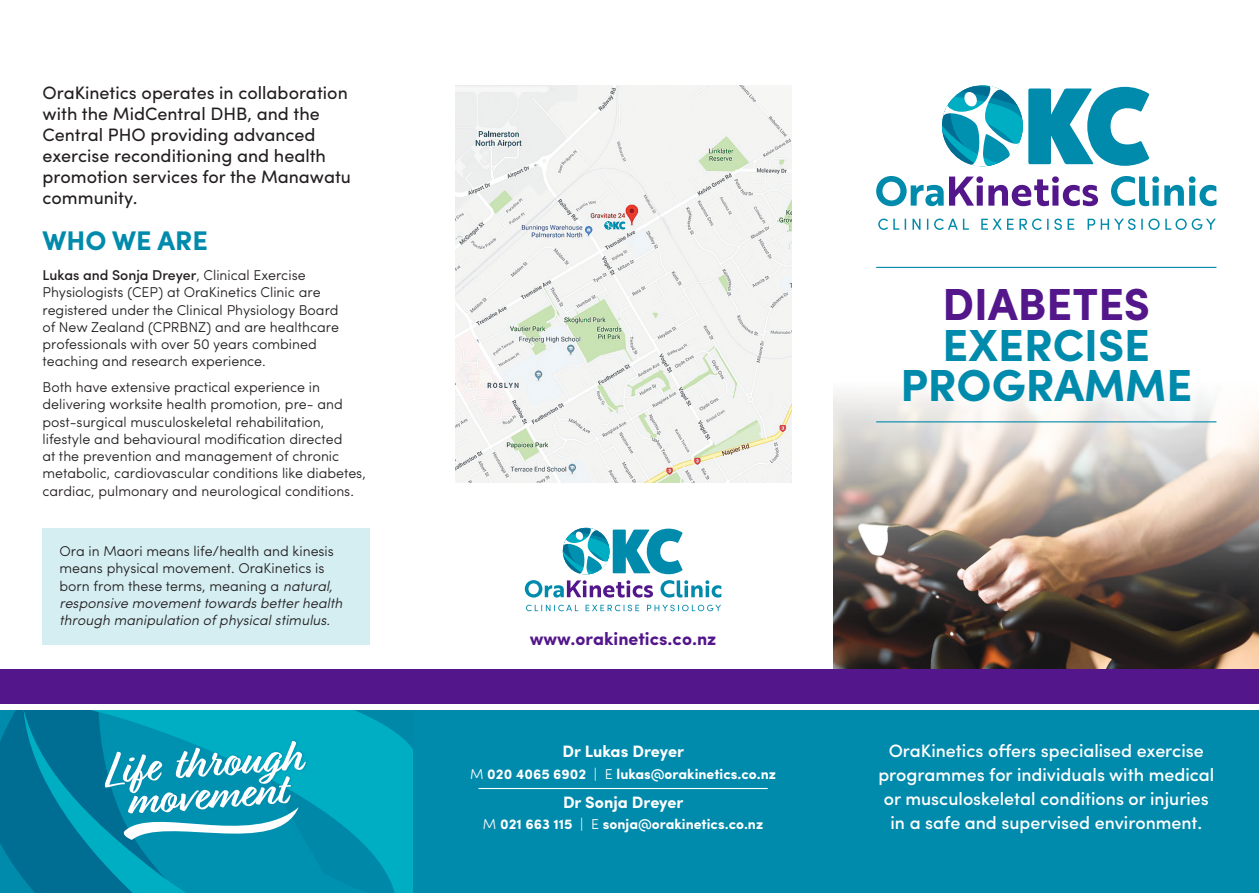
<style>
.page{position:relative;width:1259px;height:893px;background:#fff}
.page>*{position:absolute;margin:0;border:0;box-sizing:border-box;transform-origin:0 0}
.Editorial{font:700 47.25px "Relation";color:#fff}
.Flyer_Heading{font:700 45px/40.5px "Sofia Pro";color:#008aac;text-align:center}
.Main_Heading{font:700 27px "Sofia Pro";color:#008aac}
.Intro_Text{font:18px/21px "Sofia Pro";color:#231f20}
.Flyer_Footer{font:500 18px/24px "Sofia Pro";color:#fff;text-align:center}
.Editorial-2{font:700 18px "Sofia Pro";color:#53168b}
.Editorial-3{font:700 16.5px "Sofia Pro";letter-spacing:-.005em;color:#fff}
.Editorial-4{font:300 14.25px/17.2px "Sofia Pro";color:#231f20}
.Editorial-5{font:700 14.25px "Sofia Pro";color:#fff}
.s1{font-weight:500}
.s2{font-style:italic}
.s3{font-weight:300}
.s4{color:#53168b}
</style>
<div class="page">
<div style="left:412px;top:710px;width:847px;height:183px;background:#008aac"></div>
<svg style="left:0;top:710px;width:24px;height:183px;background:#007397"></svg>
<svg style="left:24px;top:710px;width:388px;height:183px;background:#0086a5"></svg>
<svg style="left:78px;top:710px;width:334px;height:12px;background:#00a3bb"></svg>
<img style="left:833px;top:393px;width:426px;height:277px">
<div style="left:0;top:670px;width:1259px;height:34px;background:#53168b"></div>
<svg style="left:878px;top:219px;width:337px;height:11px"></svg>
<svg style="left:1111px;top:176px;width:105px;height:30px"></svg>
<svg style="left:949px;top:176px;width:149px;height:30px"></svg>
<svg style="left:876px;top:176px;width:67px;height:30px"></svg>
<svg style="left:1028px;top:87px;width:121px;height:79px"></svg>
<svg style="left:942px;top:85px;width:80px;height:81px"></svg>
<svg style="left:526px;top:605px;width:195px;height:6px"></svg>
<svg style="left:525px;top:528px;width:196px;height:70px"></svg>
<hr style="left:876px;top:421px;width:340px;height:1px;background:#008aac">
<hr style="left:876px;top:267px;width:340px;height:1px;background:#008aac">
<div style="left:43px;top:528px;width:327px;height:117px;background:#d5eef2"></div>
<img style="left:455px;top:85px;width:336px;height:398px">
<svg style="left:604px;top:221px;width:21px;height:9px"></svg>
<hr style="left:478px;top:788px;width:289px;height:1px;background:#fff">
<div style="left:102px;top:738px;width:207px;height:78px;background:#008aac;opacity:.75"></div>
<svg style="left:121px;top:754px;width:291px;height:139px;background:#099bb7"></svg>
<p class="Intro_Text" style="left:43px;top:80px;width:310px">OraKinetics operates in collaboration with the MidCentral DHB, and the<br>Central PHO providing advanced exercise reconditioning and health promotion services for the Manawatu community.</p>
<p class="Main_Heading" style="left:43px;top:220px;width:167px">WHO WE ARE</p>
<p class="Editorial-4" style="left:43px;top:266px;width:298px"><span class="s1">Lukas and Sonja Dreyer</span>, Clinical Exercise Physiologists (CEP) at OraKinetics Clinic are registered under the Clinical Physiology Board of New Zealand (CPRBNZ) and are healthcare professionals with over 50 years combined teaching and research experience.</p>
<p class="Editorial-4" style="left:43px;top:378px;width:325px">Both have extensive practical experience in delivering worksite health promotion, pre- and post-surgical musculoskeletal rehabilitation, lifestyle and behavioural modification directed<br>at the prevention and management of chronic metabolic, cardiovascular conditions like diabetes, cardiac, pulmonary and neurological conditions.</p>
<p class="Editorial-4" style="left:60px;top:542px;width:284px">Ora in Maori means life/health and kinesis means physical movement. OraKinetics is born from these terms, meaning a <span class="s2">natural, responsive movement towards better health through manipulation of physical stimulus.</span></p>
<p class="Editorial" style="left:104px;top:742px;width:197px;rotate:-4deg">Life through</p>
<p class="Editorial" style="left:123px;top:773px;width:162px;rotate:-4deg">movement</p>
<p class="Editorial-2" style="left:530px;top:625px;width:188px">www.orakinetics.co.nz</p>
<p class="Editorial-3" style="left:562px;top:739px;width:123px">Dr Lukas Dreyer</p>
<p class="Editorial-5" style="left:470px;top:763px;width:308px"><span class="s3">M</span> 020 4065 6902 <span class="s3">| E</span> lukas@orakinetics.co.nz</p>
<p class="Editorial-3" style="left:563px;top:790px;width:122px">Dr Sonja Dreyer</p>
<p class="Editorial-5" style="left:483px;top:813px;width:282px"><span class="s3">M</span> 021 663 115 <span class="s3">| E</span> sonja@orakinetics.co.nz</p>
<p class="Flyer_Heading" style="left:900px;top:282px;width:293px"><span class="s4">DIABETES<br></span>EXERCISE<br>PROGRAMME</p>
<p class="Flyer_Footer" style="left:878px;top:738px;width:337px">OraKinetics offers specialised exercise programmes for individuals with medical or musculoskeletal conditions or injuries in a safe and supervised environment.</p>
</div>
